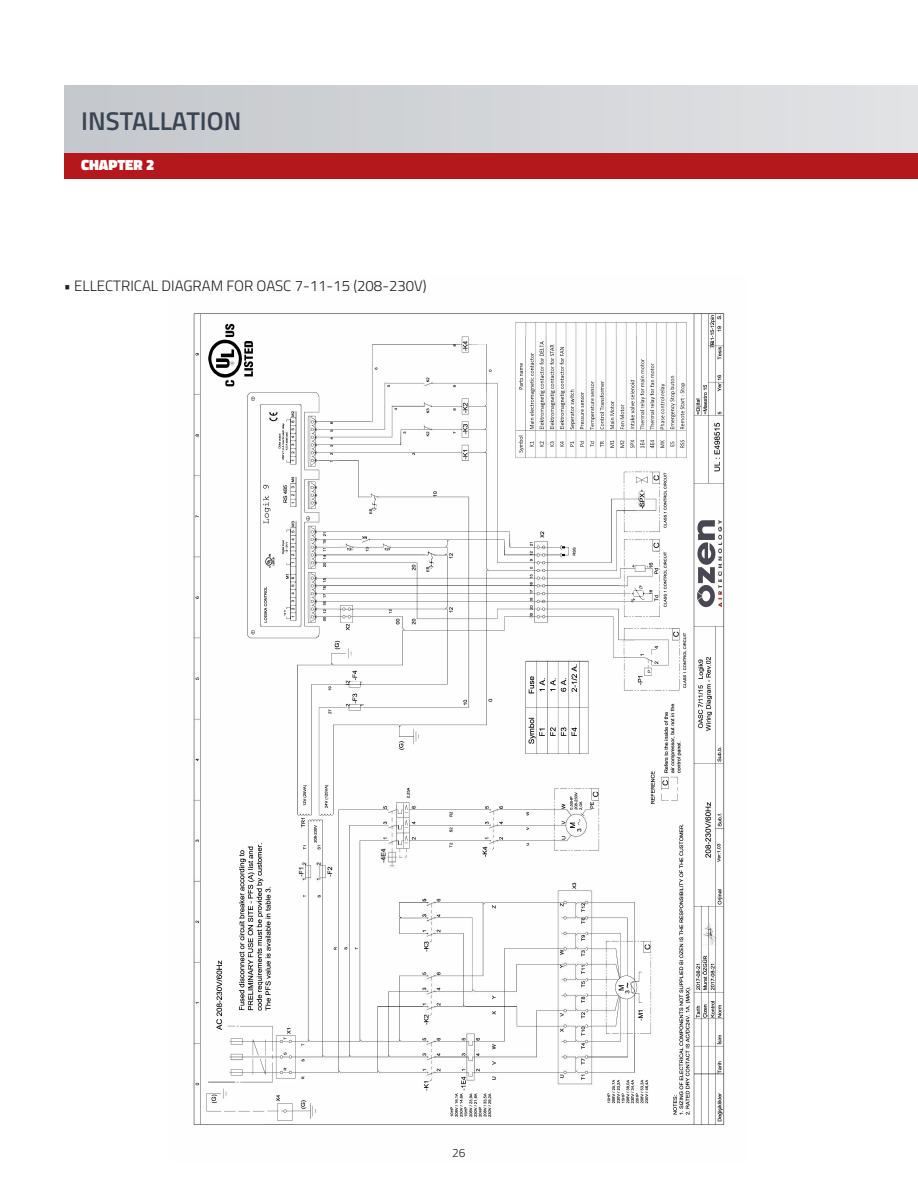
<style>
.page{position:relative;width:918px;height:1188px;background:#fff}
.page>*{position:absolute;margin:0;border:0;box-sizing:border-box;transform-origin:0 0}
.t1{font:600 25.65px "Titillium Web";color:#3a4452}
.t2{font:300 15px "Titillium Web";color:#231f20}
.t3{font:900 15px "Titillium Web";color:#fff}
.t4{font:300 12px "Titillium Web";color:#231f20}
</style>
<div class="page">
<img style="left:193px;top:313px;width:532px;height:812px">
<div style="left:64px;top:85px;width:854px;height:71px;background:linear-gradient(to right,#c4c7cb,#e1e3e5)"></div>
<div style="left:64px;top:153px;width:854px;height:26px;background:#b4181d"></div>
<h1 class="t1" style="left:81px;top:102px;width:162px">INSTALLATION</h1>
<p class="t3" style="left:81px;top:154px;width:75px">CHAPTER 2</p>
<p class="t2" style="left:64px;top:275px;width:364px">• ELLECTRICAL DIAGRAM FOR OASC 7-11-15 (208-230V)</p>
<p class="t4" style="left:452px;top:1144px;width:15px">26</p>
</div>
